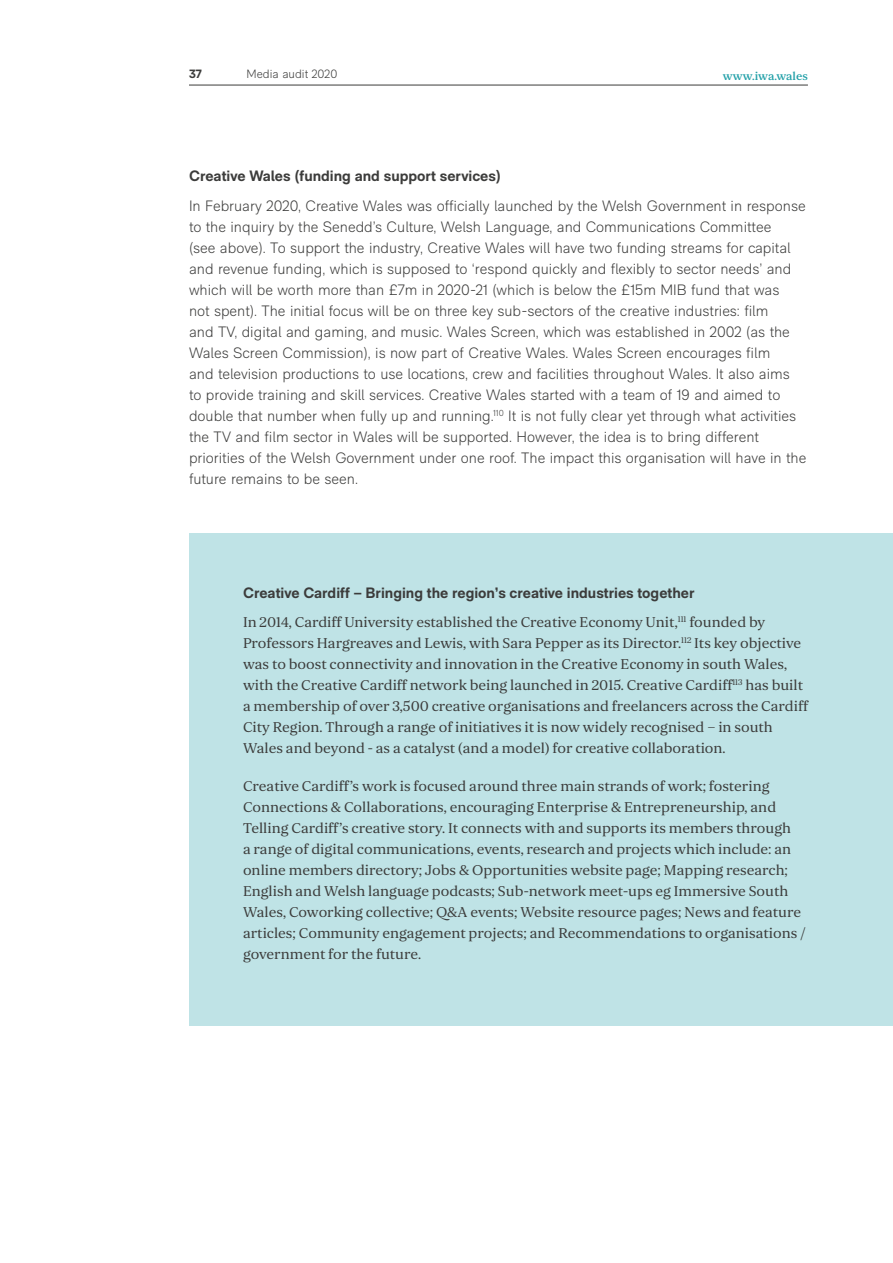
<style>
.page{position:relative;width:893px;height:1263px;background:#fff}
.page>*{position:absolute;margin:0;border:0;box-sizing:border-box;transform-origin:0 0}
.t1{font:15px/21px "Orbikular TRIAL";color:#3c3c3b}
.t2{font:300 15px/21px "RM Neue";color:#3c3c3b}
.t3{font:700 15px "RM Neue";color:#3c3c3b}
.t4{font:300 12px "RM Neue";color:#3c3c3b}
.t5{font:600 12px "Orbikular";color:#22a0a8}
.t6{font:700 12px "RM Neue";color:#3c3c3b}
</style>
<div class="page">
<hr style="left:189px;top:85px;width:619px;height:1px;background:#3c3c3b">
<div style="left:189px;top:534px;width:704px;height:492px;background:#bfe3e6"></div>
<p class="t6" style="left:189px;top:67px;width:15px">37</p>
<p class="t4" style="left:247px;top:67px;width:92px">Media audit 2020</p>
<p class="t5" style="left:723px;top:68px;width:87px">www.iwa.wales</p>
<p class="t3" style="left:189px;top:167px;width:314px">Creative Wales (funding and support services)</p>
<p class="t2" style="left:189px;top:195px;width:619px">In February 2020, Creative Wales was officially launched by the Welsh Government in response to the inquiry by the Senedd’s Culture, Welsh Language, and Communications Committee<br>(see above). To support the industry, Creative Wales will have two funding streams for capital and revenue funding, which is supposed to ‘respond quickly and flexibly to sector needs’ and which will be worth more than £7m in 2020-21 (which is below the £15m MIB fund that was<br>not spent). The initial focus will be on three key sub-sectors of the creative industries: film<br>and TV, digital and gaming, and music. Wales Screen, which was established in 2002 (as the Wales Screen Commission), is now part of Creative Wales. Wales Screen encourages film<br>and television productions to use locations, crew and facilities throughout Wales. It also aims<br>to provide training and skill services. Creative Wales started with a team of 19 and aimed to double that number when fully up and running.<sup>110</sup> It is not fully clear yet through what activities the TV and film sector in Wales will be supported. However, the idea is to bring different priorities of the Welsh Government under one roof. The impact this organisation will have in the future remains to be seen.</p>
<p class="t3" style="left:243px;top:583px;width:453px">Creative Cardiff – Bringing the region’s creative industries together</p>
<p class="t1" style="left:243px;top:611px;width:566px">In 2014, Cardiff University established the Creative Economy Unit,<sup>111</sup> founded by Professors Hargreaves and Lewis, with Sara Pepper as its Director.<sup>112</sup> Its key objective was to boost connectivity and innovation in the Creative Economy in south Wales, with the Creative Cardiff network being launched in 2015. Creative Cardiff<sup>113</sup> has built a membership of over 3,500 creative organisations and freelancers across the Cardiff City Region. Through a range of initiatives it is now widely recognised – in south Wales and beyond - as a catalyst (and a model) for creative collaboration.</p>
<p class="t1" style="left:243px;top:775px;width:564px">Creative Cardiff’s work is focused around three main strands of work; fostering Connections &amp; Collaborations, encouraging Enterprise &amp; Entrepreneurship, and Telling Cardiff’s creative story. It connects with and supports its members through<br>a range of digital communications, events, research and projects which include: an online members directory; Jobs &amp; Opportunities website page; Mapping research; English and Welsh language podcasts; Sub-network meet-ups eg Immersive South Wales, Coworking collective; Q&amp;A events; Website resource pages; News and feature articles; Community engagement projects; and Recommendations to organisations / government for the future.</p>
</div>
